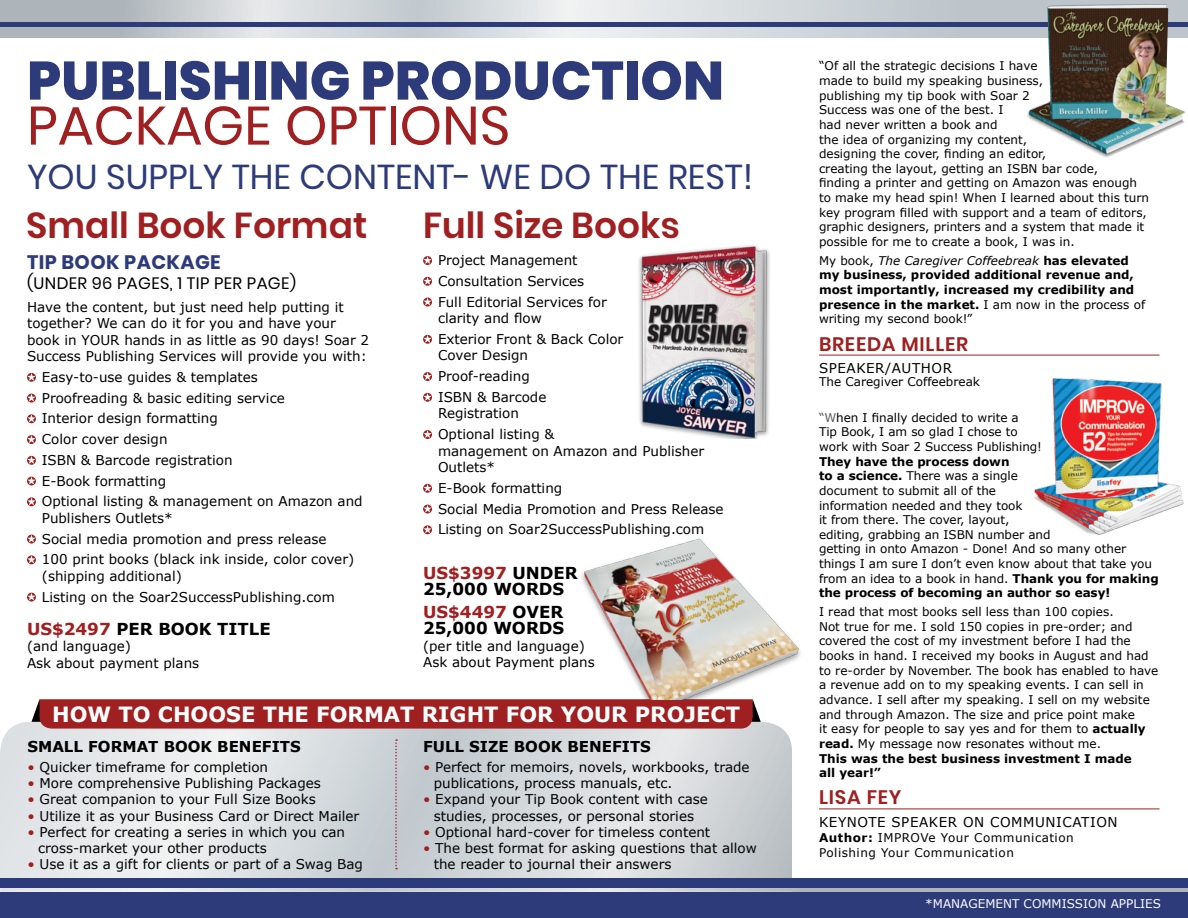
<style>
.page{position:relative;width:1188px;height:918px;background:#fff}
.page>*{position:absolute;margin:0;border:0;box-sizing:border-box;transform-origin:0 0}
.t1{font:800 54px "Poppins";color:#2d3b7a}
.t2{font:54px "Poppins";color:#a02021}
.t3{font:600 36px "Poppins";color:#a02021}
.t4{font:34.5px "Poppins";color:#2d3b7a}
.t5{font:700 21px "Verdana";color:#fff}
.t6{font:600 19.5px "Poppins";letter-spacing:.04em;color:#a02021}
.t7{font:700 19.5px "Poppins";letter-spacing:.02em;color:#2d3b7a}
.t8{font:700 16.5px/16.5px "Verdana";color:#000}
.t9{font:16.5px "Poppins";letter-spacing:.02em;color:#000}
.t10{font:700 16.5px/23px "Verdana";color:#a02021;text-align:right}
.t11{font:700 15px "Verdana";color:#000}
.t12{font:13.5px/20.7px "Verdana";color:#000}
.t13{font:13.5px "Verdana";letter-spacing:.04em;color:#000}
.t14{font:12px/14.7px "Verdana";color:#000}
.t15{font:700 12px/14.7px "Verdana";color:#000}
.t16{font:12px/15px "Verdana";letter-spacing:.04em;color:#000}
.t17{font:12px "Verdana";color:#fff}
.s1{color:#a02021}
.s2{color:#000}
.s3{font-weight:400}
.s4{font-weight:400;font-style:italic}
.s5{color:#575857}
.s6{font-weight:700}
</style>
<div class="page">
<svg style="left:0;top:722px;width:1188px;height:170px"></svg>
<svg style="left:29px;top:699px;width:734px;height:30px;background:#a22829"></svg>
<svg style="left:395px;top:739px;width:2px;height:130px"></svg>
<svg style="left:0;top:0;width:1188px;height:38px;background:#c8ced3"></svg>
<div style="left:0;top:892px;width:1188px;height:26px;background:#2d3b7a"></div>
<svg style="left:27px;top:373px;width:9px;height:8px"></svg>
<svg style="left:27px;top:394px;width:9px;height:8px"></svg>
<svg style="left:27px;top:414px;width:9px;height:8px"></svg>
<svg style="left:27px;top:435px;width:9px;height:8px"></svg>
<svg style="left:27px;top:456px;width:9px;height:8px"></svg>
<svg style="left:27px;top:477px;width:9px;height:8px"></svg>
<svg style="left:27px;top:497px;width:9px;height:8px"></svg>
<svg style="left:27px;top:535px;width:9px;height:8px"></svg>
<svg style="left:27px;top:556px;width:9px;height:7px"></svg>
<svg style="left:27px;top:593px;width:9px;height:8px"></svg>
<svg style="left:423px;top:256px;width:9px;height:8px"></svg>
<svg style="left:423px;top:277px;width:9px;height:8px"></svg>
<svg style="left:423px;top:298px;width:9px;height:8px"></svg>
<svg style="left:423px;top:335px;width:9px;height:8px"></svg>
<svg style="left:423px;top:372px;width:9px;height:8px"></svg>
<svg style="left:423px;top:393px;width:9px;height:8px"></svg>
<svg style="left:423px;top:430px;width:9px;height:8px"></svg>
<svg style="left:423px;top:484px;width:9px;height:8px"></svg>
<svg style="left:423px;top:505px;width:9px;height:8px"></svg>
<svg style="left:423px;top:525px;width:9px;height:8px"></svg>
<hr style="left:0;top:23px;width:1188px;height:4px;background:#2d3b7a">
<img style="left:638px;top:245px;width:132px;height:194px">
<img style="left:581px;top:538px;width:220px;height:161px">
<hr style="left:819px;top:809px;width:341px;height:1px;background:#a02021">
<hr style="left:819px;top:355px;width:341px;height:1px;background:#a02021">
<div style="left:0;top:879px;width:1188px;height:9px;background:#2d3b7a"></div>
<img style="left:1027px;top:3px;width:158px;height:155px">
<img style="left:1034px;top:378px;width:150px;height:157px">
<h1 class="t1" style="left:27px;top:49px;width:699px">PUBLISHING PRODUCTION</h1>
<h1 class="t2" style="left:27px;top:94px;width:485px">PACKAGE OPTION S</h1>
<h3 class="t4" style="left:27px;top:157px;width:728px">YOU SUPPLY THE CONTENT- WE DO THE REST!</h3>
<h2 class="t3" style="left:26px;top:205px;width:342px">Small Book Format</h2>
<h2 class="t3" style="left:423px;top:205px;width:258px">Full Size Books</h2>
<h3 class="t7" style="left:27px;top:251px;width:11px">TIP</h3>
<h3 class="t7" style="left:61px;top:251px;width:159px">BOOK PACKAGE</h3>
<p class="t9" style="left:27px;top:273px;width:102px">(UNDER 96 PAGES</p>
<p class="t9" style="left:170px;top:273px;width:89px">, 1 TIP PER PAGE</p>
<p class="t9" style="left:290px;top:273px;width:8px">)</p>
<p class="t12" style="left:27px;top:298px;width:318px;line-height:16.5px">Have the content, but just need help putting it together? We can do it for you and have your book in YOUR</p>
<p class="t12" style="left:438px;top:250px;width:170px;text-indent:-6px">Project Management<br>Consultation Services<br>Full Editorial Services for</p>
<p class="t12" style="left:432px;top:308px;width:193px;text-indent:6px">clarity and flow<br>Exterior Front &amp; Back Color</p>
<p class="t12" style="left:432px;top:345px;width:116px;text-indent:6px">Cover Design<br>Proof-reading<br>ISBN &amp; Barcode</p>
<p class="t12" style="left:432px;top:403px;width:124px;text-indent:6px">Registration<br>Optional listing &amp;</p>
<p class="t12" style="left:438px;top:442px;width:268px;line-height:16.5px">management on Amazon and Publisher<br>Outlets*</p>
<p class="t12" style="left:432px;top:477px;width:132px">E-Book formatting</p>
<p class="t12" style="left:438px;top:498px;width:287px">Social Media Promotion and Press Release</p>
<p class="t12" style="left:432px;top:519px;width:274px">Listing on Soar2SuccessPublishing.com</p>
<p class="t8" style="left:423px;top:564px;width:156px"><span class="s1">US$3997</span> U nder<br>25,000 WORD</p>
<p class="t12" style="left:27px;top:331px;width:344px;line-height:16.5px;text-align:right">hands in as little as 90 days! Soar 2<br>Success Publishing Services will provide you with:</p>
<p class="t12" style="left:42px;top:366px;width:322px">Easy-to-use guides &amp; templates<br>Proofreading &amp; basic editing service<br>Interior design formatting<br>Color cover design<br>ISBN &amp; Barcode registration<br>E-Book formatting<br>Optional listing &amp; management on Amazon and</p>
<p class="t12" style="left:42px;top:507px;width:314px">Publishers Outlets*<br>Social media promotion and press release<br>100 print books (black ink inside, color cover)</p>
<p class="t12" style="left:42px;top:565px;width:294px">(shipping additional)<br>Listing on the Soar2SuccessPublishing.com</p>
<p class="t8" style="left:27px;top:620px;width:245px"><span class="s1">US$2497</span> Per Book Title</p>
<p class="t12" style="left:27px;top:638px;width:174px;line-height:16.5px">(and language)<br>Ask about payment plans</p>
<p class="t10" style="left:423px;top:577px;width:143px"><span class="s2">S<br></span>U S$4497 <span class="s2">Over</span></p>
<p class="t8" style="left:423px;top:620px;width:86px">25,000 WORD</p>
<p class="t8" style="left:553px;top:620px;width:13px">S</p>
<p class="t12" style="left:423px;top:638px;width:173px;line-height:16.5px">(per title and language)<br>Ask about Payment plans</p>
<h3 class="t5" style="left:52px;top:699px;width:689px">How to Choose the Format Right for Your Project</h3>
<p class="t11" style="left:27px;top:735px;width:273px">Small Format Book Benefits</p>
<p class="t12" style="left:27px;top:757px;width:242px"><span class="s1">•</span> Quicker timeframe for completion</p>
<p class="t12" style="left:27px;top:773px;width:295px"><span class="s1">•</span> More comprehensive Publishing Packages</p>
<p class="t12" style="left:27px;top:789px;width:290px"><span class="s1">•</span> Great companion to your Full Size Books</p>
<p class="t12" style="left:27px;top:805px;width:333px"><span class="s1">•</span> Utilize it as your Business Card or Direct Mailer</p>
<p class="t12" style="left:38px;top:824px;width:308px;line-height:16.2px;text-indent:-11px"><span class="s1">•</span> Perfect for creating a series in which you can cross-market your other products</p>
<p class="t12" style="left:27px;top:854px;width:337px"><span class="s1">•</span> Use it as a gift for clients or part of a Swag Bag</p>
<p class="t11" style="left:423px;top:735px;width:228px">Full Size Book Benefits</p>
<p class="t12" style="left:434px;top:759px;width:317px;line-height:16.2px;text-indent:-11px"><span class="s1">•</span> Perfect for memoirs, novels, workbooks, trade publications, process manuals, etc.</p>
<p class="t12" style="left:423px;top:791px;width:286px;line-height:16.2px;text-align:center"><span class="s1">•</span> Expand your Tip Book content with case studies, processes, or personal stories</p>
<p class="t12" style="left:423px;top:821px;width:289px"><span class="s1">•</span> Optional hard-cover for timeless content</p>
<p class="t12" style="left:434px;top:840px;width:325px;line-height:16.2px;text-indent:-11px"><span class="s1">•</span> The best format for asking questions that allow the reader to journal their answers</p>
<p class="t14" style="left:819px;top:59px;width:332px">“Of all the strategic decisions I have<br>made to build my speaking business,<br>publishing my tip book with Soar 2<br>Success was one of the best. I<br>had never written a book and<br>the idea of organizing my content,<br>designing the cover, finding an editor,<br>creating the layout, getting an ISBN bar code,<br>finding a printer and getting on Amazon was enough to make my head spin! When I learned about this turn key program filled with support and a team of editors, graphic designers, printers and a system that made it possible for me to create a book, I was in.</p>
<p class="t15" style="left:819px;top:253px;width:328px"><span class="s3">My book,</span> <span class="s4">The Caregiver Coffeebreak</span> has elevated my business, provided additional revenue and, most importantly, increased my credibility and presence in the market. <span class="s3">I am now in the process of writing my second book!”</span></p>
<h3 class="t6" style="left:819px;top:333px;width:151px">Breeda Miller</h3>
<p class="t13" style="left:819px;top:359px;width:135px">Speaker/Author</p>
<p class="t14" style="left:819px;top:375px;width:162px">The Caregiver Coffeebreak</p>
<p class="t14" style="left:819px;top:410px;width:225px"><span class="s5">“W</span>hen I finally decided to write a<br>Tip Book, I am so glad I chose to work with Soar 2 Success Publishing!</p>
<p class="t14" style="left:819px;top:454px;width:341px"><span class="s6">They have the process down<br>to a science.</span> There was a single<br>document to submit all of the<br>information needed and they took<br>it from there. The cover, layout,<br>editing, grabbing an ISBN number and<br>getting in onto Amazon - Done! And so many other things I am sure I don’t even know about that take you from an idea to a book in hand. <span class="s6">Thank you for making the process of becoming an author so easy!</span></p>
<p class="t14" style="left:819px;top:604px;width:341px">I read that most books sell less than 100 copies.<br>Not true for me. I sold 150 copies in pre-order; and covered the cost of my investment before I had the books in hand. I received my books in August and had to re-order by November. The book has enabled to have a revenue add on to my speaking events. I can sell in advance. I sell after my speaking. I sell on my website and through Amazon. The size and price point make<br>it easy for people to say yes and for them to <span class="s6">actually read.</span> My message now resonates without me.<br><span class="s6">This was the best business investment I made<br>all year!”</span></p>
<h3 class="t6" style="left:819px;top:786px;width:84px">Lisa Fey</h3>
<p class="t13" style="left:819px;top:813px;width:300px">Keynote Speaker on Comm unication</p>
<p class="t15" style="left:819px;top:830px;width:85px">Author: <span class="s3">IMPROV</span></p>
<p class="t16" style="left:819px;top:830px;width:256px;text-indent:110px">e Your Communication<br>Polishing Your Communication</p>
<p class="t17" style="left:925px;top:895px;width:235px">*managem ent comm ission applies</p>
</div>
